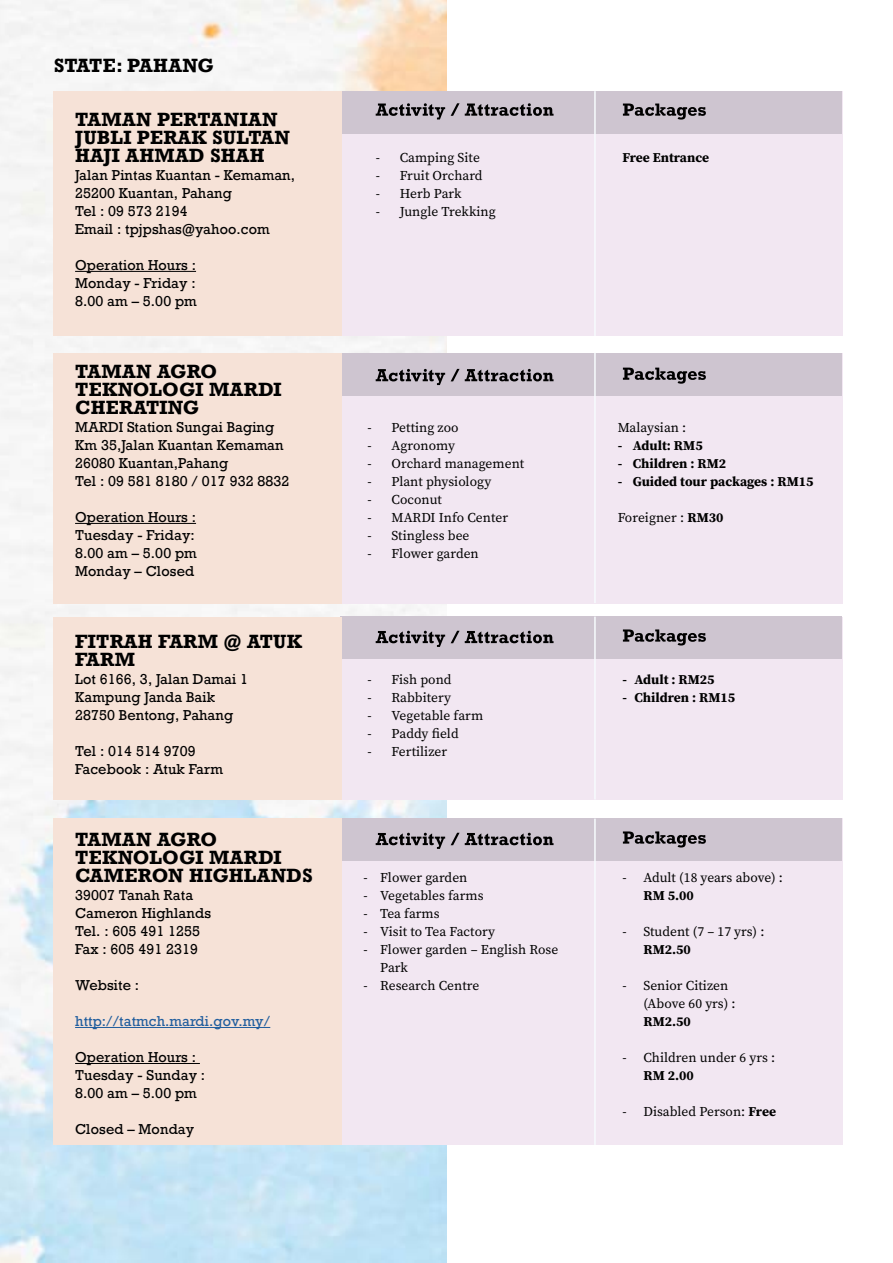
<style>
.page{position:relative;width:893px;height:1263px;background:#fff}
.page>*{position:absolute;margin:0;border:0;box-sizing:border-box;transform-origin:0 0}
.t1{font:700 18px/18px "Rockwell";letter-spacing:.02em;color:#000}
.t2{font:700 18px "Rockwell";color:#000}
.t3{font:13.5px/18px "Rockwell";letter-spacing:.005em;color:#000}
.t4{font:13.5px/18px "Source Serif Pro";letter-spacing:.005em;color:#000}
.t5{font:700 13.5px "Source Serif Pro";color:#000}
.t6{font:13.5px "Rockwell";letter-spacing:.005em;color:#215e9e}
.s1{font-weight:700}
</style>
<div class="page">
<img style="left:0;top:0;width:446px;height:1263px">
<div style="left:341px;top:91px;width:502px;height:245px;background:#f2e7f2"></div>
<div style="left:341px;top:353px;width:502px;height:250px;background:#f2e7f2"></div>
<div style="left:341px;top:617px;width:502px;height:182px;background:#f2e7f2"></div>
<div style="left:341px;top:819px;width:502px;height:326px;background:#f2e7f2"></div>
<div style="left:340px;top:91px;width:502px;height:43px;background:#cec5d0"></div>
<div style="left:340px;top:353px;width:502px;height:42px;background:#cec5d0"></div>
<div style="left:340px;top:617px;width:502px;height:42px;background:#cec5d0"></div>
<div style="left:340px;top:819px;width:502px;height:42px;background:#cec5d0"></div>
<div style="left:54px;top:91px;width:288px;height:245px;background:#f6e2d7"></div>
<div style="left:54px;top:353px;width:288px;height:250px;background:#f6e2d7"></div>
<div style="left:54px;top:617px;width:288px;height:182px;background:#f6e2d7"></div>
<div style="left:54px;top:819px;width:288px;height:326px;background:#f6e2d7"></div>
<svg style="left:376px;top:103px;width:178px;height:16px"></svg>
<svg style="left:376px;top:369px;width:178px;height:16px"></svg>
<svg style="left:376px;top:631px;width:178px;height:16px"></svg>
<svg style="left:376px;top:833px;width:178px;height:16px"></svg>
<svg style="left:623px;top:104px;width:83px;height:16px"></svg>
<svg style="left:623px;top:368px;width:83px;height:16px"></svg>
<svg style="left:623px;top:629px;width:83px;height:16px"></svg>
<svg style="left:623px;top:831px;width:83px;height:16px"></svg>
<hr style="left:75px;top:271px;width:121px;height:1px;background:#000">
<hr style="left:75px;top:523px;width:121px;height:1px;background:#000">
<hr style="left:75px;top:1027px;width:195px;height:1px;background:#215e9e">
<hr style="left:75px;top:1063px;width:125px;height:1px;background:#000">
<hr style="left:594px;top:91px;width:2px;height:245px;background:#f7fcfe">
<hr style="left:594px;top:353px;width:2px;height:250px;background:#f7fcfe">
<hr style="left:594px;top:617px;width:2px;height:182px;background:#f7fcfe">
<hr style="left:594px;top:819px;width:2px;height:326px;background:#f7fcfe">
<h1 class="t2" style="left:54px;top:54px;width:161px">STATE: PAHANG</h1>
<h1 class="t1" style="left:75px;top:110px;width:216px">TAMAN PERTANIAN<br>JUBLI PERAK SULTAN<br>HAJI AHMAD SHAH</h1>
<p class="t3" style="left:75px;top:166px;width:222px">Jalan Pintas Kuantan - Kemaman,<br>25200 Kuantan, Pahang<br>Tel : 09 573 2194<br>Email : tpjpshas@yahoo.com</p>
<p class="t3" style="left:75px;top:256px;width:123px;text-align:justify">Operation Hours :<br>Monday - Friday :<br>8.00 am – 5.00 pm</p>
<h1 class="t1" style="left:75px;top:362px;width:208px">TAMAN AGRO<br>TEKNOLOGI MARDI<br>CHERATING</h1>
<p class="t3" style="left:75px;top:418px;width:216px">MARDI Station Sungai Baging<br>Km 35,Jalan Kuantan Kemaman<br>26080 Kuantan,Pahang<br>Tel : 09 581 8180 / 017 932 8832</p>
<p class="t3" style="left:75px;top:508px;width:123px">Operation Hours :<br>Tuesday - Friday:<br>8.00 am – 5.00 pm<br>Monday – Closed</p>
<h1 class="t1" style="left:75px;top:632px;width:229px">FITRAH FARM @ ATUK<br>FARM</h1>
<p class="t3" style="left:75px;top:670px;width:174px">Lot 6166, 3, Jalan Damai 1<br>Kampung Janda Baik<br>28750 Bentong, Pahang</p>
<p class="t3" style="left:75px;top:742px;width:150px">Tel : 014 514 9709<br>Facebook : Atuk Farm</p>
<h1 class="t1" style="left:75px;top:830px;width:239px">TAMAN AGRO<br>TEKNOLOGI MARDI<br>CAMERON HIGHLANDS</h1>
<p class="t3" style="left:75px;top:886px;width:138px">39007 Tanah Rata<br>Cameron Highlands<br>Tel. : 605 491 1255<br>Fax : 605 491 2319</p>
<p class="t3" style="left:75px;top:976px;width:66px">Website :</p>
<p class="t6" style="left:75px;top:1013px;width:197px">http://tatmch.mardi.gov.my/</p>
<p class="t3" style="left:75px;top:1048px;width:132px">Operation Hours :<br>Tuesday - Sunday :<br>8.00 am – 5.00 pm</p>
<p class="t3" style="left:75px;top:1120px;width:121px">Closed – Monday</p>
<p class="t4" style="left:376px;top:148px;width:106px">- Camping Site</p>
<p class="t4" style="left:376px;top:166px;width:108px">- Fruit Orchard</p>
<p class="t4" style="left:376px;top:184px;width:87px">- Herb Park</p>
<p class="t4" style="left:376px;top:202px;width:121px">- Jungle Trekking</p>
<p class="t4" style="left:367px;top:418px;width:93px">- Petting zoo</p>
<p class="t4" style="left:367px;top:436px;width:89px">- Agronomy</p>
<p class="t4" style="left:367px;top:454px;width:158px">- Orchard management</p>
<p class="t4" style="left:367px;top:472px;width:125px">- Plant physiology</p>
<p class="t4" style="left:367px;top:490px;width:76px">- Coconut</p>
<p class="t4" style="left:367px;top:508px;width:142px">- MARDI Info Center</p>
<p class="t4" style="left:367px;top:526px;width:104px">- Stingless bee</p>
<p class="t4" style="left:367px;top:544px;width:113px">- Flower garden</p>
<p class="t4" style="left:367px;top:670px;width:86px">- Fish pond</p>
<p class="t4" style="left:367px;top:688px;width:85px">- Rabbitery</p>
<p class="t4" style="left:367px;top:706px;width:117px">- Vegetable farm</p>
<p class="t4" style="left:367px;top:724px;width:93px">- Paddy field</p>
<p class="t4" style="left:367px;top:742px;width:81px">- Fertilizer</p>
<p class="t4" style="left:364px;top:868px;width:105px">- Flower garden</p>
<p class="t4" style="left:364px;top:886px;width:122px">- Vegetables farms</p>
<p class="t4" style="left:364px;top:904px;width:78px">- Tea farms</p>
<p class="t4" style="left:364px;top:922px;width:133px">- Visit to Tea Factory</p>
<p class="t4" style="left:380px;top:940px;width:180px;text-indent:-16px">- Flower garden – English Rose<br>Park</p>
<p class="t4" style="left:364px;top:976px;width:117px">- Research Centre</p>
<p class="t5" style="left:622px;top:148px;width:88px">Free Entrance</p>
<p class="t4" style="left:618px;top:418px;width:70px">Malaysian :</p>
<p class="t5" style="left:618px;top:436px;width:87px">- Adult: RM5</p>
<p class="t5" style="left:618px;top:454px;width:110px">- Children : RM2</p>
<p class="t5" style="left:618px;top:472px;width:197px">- Guided tour packages : RM15</p>
<p class="t4" style="left:618px;top:508px;width:107px">Foreigner : <span class="s1">RM30</span></p>
<p class="t5" style="left:622px;top:670px;width:94px">- Adult : RM25</p>
<p class="t5" style="left:622px;top:688px;width:114px">- Children : RM15</p>
<p class="t4" style="left:622px;top:868px;width:162px">- Adult (18 years above) :</p>
<p class="t5" style="left:643px;top:886px;width:52px">RM 5.00</p>
<p class="t4" style="left:622px;top:922px;width:144px">- Student (7 – 17 yrs) :</p>
<p class="t5" style="left:643px;top:940px;width:49px">RM2.50</p>
<p class="t4" style="left:643px;top:976px;width:94px;text-indent:-21px">- Senior Citizen (Above 60 yrs) :</p>
<p class="t5" style="left:643px;top:1012px;width:49px">RM2.50</p>
<p class="t4" style="left:622px;top:1048px;width:154px">- Children under 6 yrs :</p>
<p class="t5" style="left:643px;top:1066px;width:52px">RM 2.00</p>
<p class="t4" style="left:622px;top:1102px;width:155px">- Disabled Person: <span class="s1">Free</span></p>
</div>
